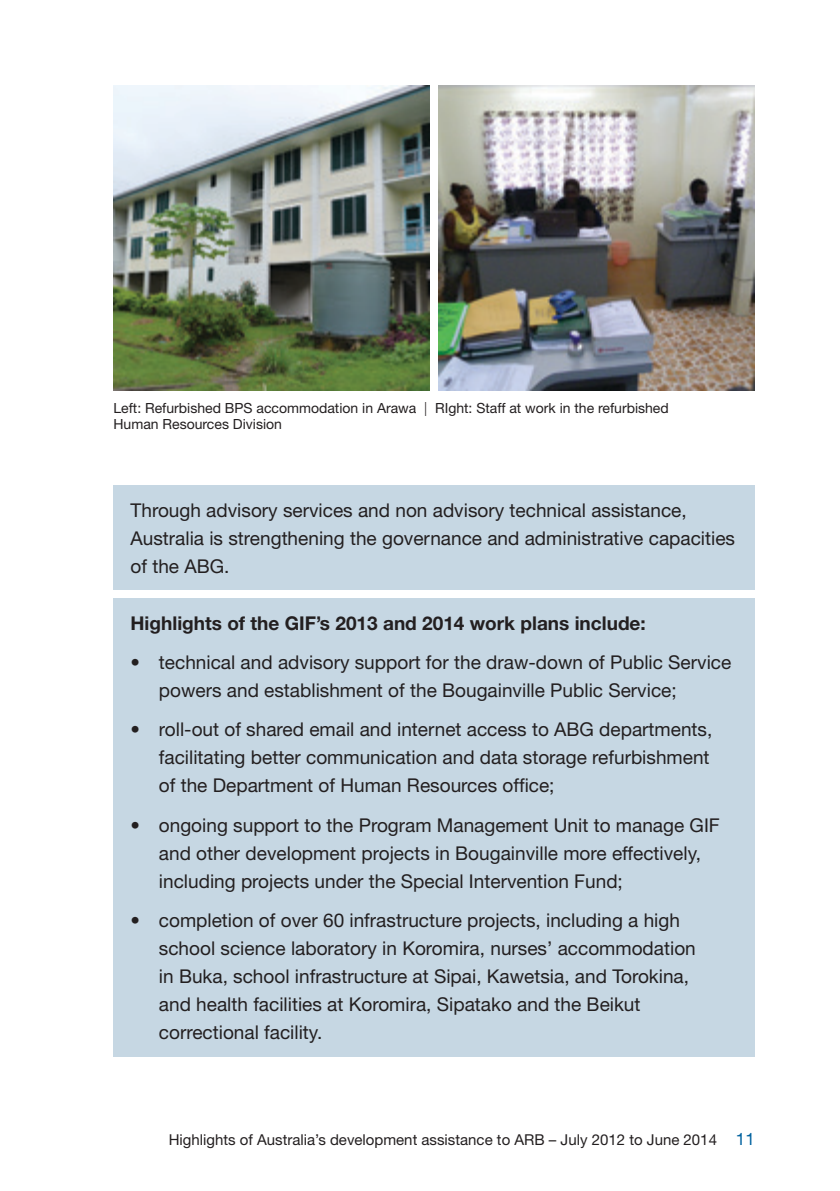
<style>
.page{position:relative;width:840px;height:1191px;background:#fff}
.page>*{position:absolute;margin:0;border:0;box-sizing:border-box;transform-origin:0 0}
._05__DOT_POINTS{font:19px/28px "Helvetica Neue";color:#231f20}
._04__BODY_TEXT{font:19px/28px "Helvetica Neue";color:#231f20}
._04__BODY_TEXT-2{font:700 19px "Helvetica Neue";color:#231f20}
.t1{font:15px "Helvetica Neue";color:#231f20}
.t2{font:14px/16.8px "Helvetica Neue";color:#231f20}
.s1{font-weight:300}
.s2{font-size:17px;color:#00629f}
</style>
<div class="page">
<div style="left:113px;top:485px;width:641px;height:105px;background:#c6d7e3"></div>
<div style="left:113px;top:598px;width:641px;height:458px;background:#c6d7e3"></div>
<img style="left:113px;top:85px;width:316px;height:305px">
<img style="left:438px;top:85px;width:316px;height:305px">
<p class="t2" style="left:113px;top:399px;width:556px">Left: Refurbished BPS accommodation in Arawa <span class="s1">|</span> RIght: Staff at work in the refurbished<br>Human Resources Division</p>
<p class="_04__BODY_TEXT" style="left:130px;top:496px;width:605px">Through advisory services and non advisory technical assistance,<br>Australia is strengthening the governance and administrative capacities of the ABG.</p>
<p class="_04__BODY_TEXT-2" style="left:130px;top:611px;width:516px">Highlights of the GIF’s 2013 and 2014 work plans include:</p>
<p class="_05__DOT_POINTS" style="left:159px;top:648px;width:573px;text-indent:-28px">• technical and advisory support for the draw-down of Public Service powers and establishment of the Bougainville Public Service;</p>
<p class="_05__DOT_POINTS" style="left:159px;top:715px;width:554px;text-indent:-28px">• roll-out of shared email and internet access to ABG departments, facilitating better communication and data storage refurbishment of the Department of Human Resources office;</p>
<p class="_05__DOT_POINTS" style="left:159px;top:810px;width:562px;text-indent:-28px">• ongoing support to the Program Management Unit to manage GIF and other development projects in Bougainville more effectively, including projects under the Special Intervention Fund;</p>
<p class="_05__DOT_POINTS" style="left:159px;top:906px;width:538px;text-indent:-28px">• completion of over 60 infrastructure projects, including a high school science laboratory in Koromira, nurses’ accommodation in Buka, school infrastructure at Sipai, Kawetsia, and Torokina, and health facilities at Koromira, Sipatako and the Beikut correctional facility.</p>
<p class="t1" style="left:169px;top:1130px;width:587px">Highlights of Australia’s development assistance to ARB – July 2012 to June 2014 <span class="s2">11</span></p>
</div>
